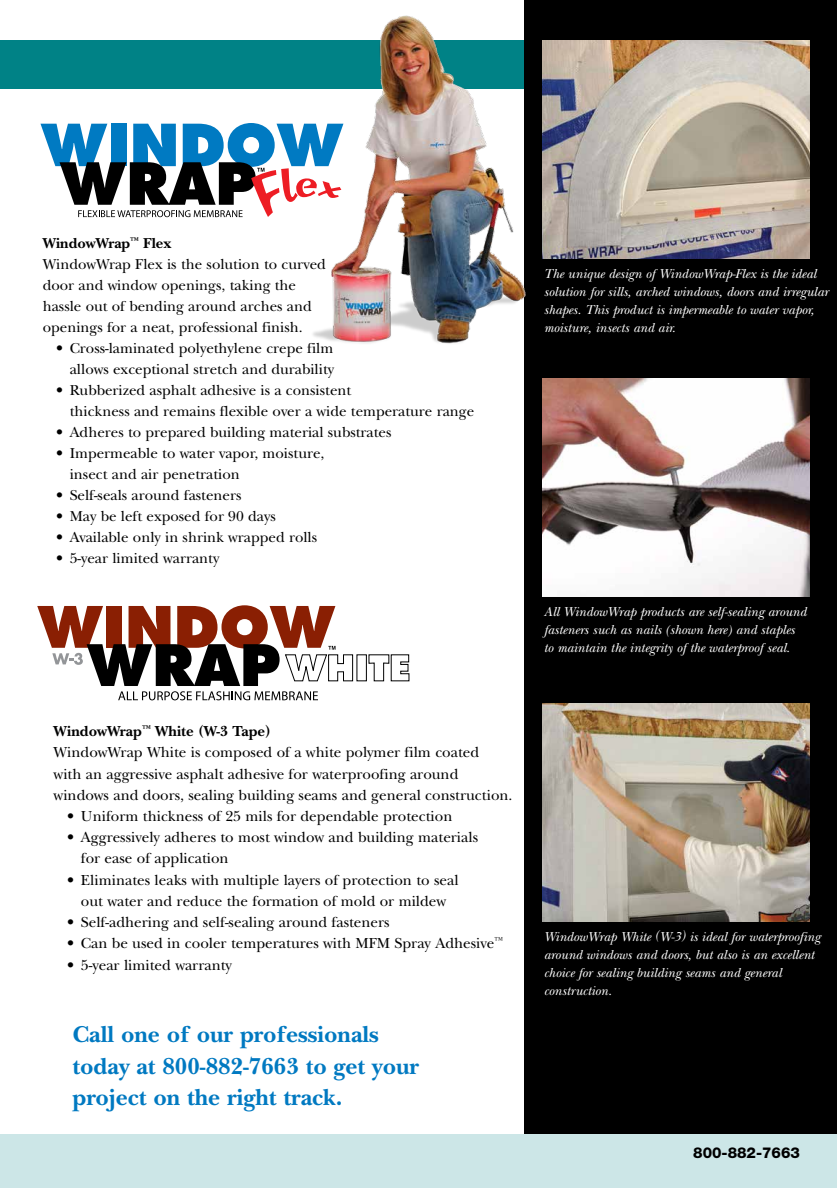
<style>
.page{position:relative;width:837px;height:1188px;background:#fff}
.page>*{position:absolute;margin:0;border:0;box-sizing:border-box;transform-origin:0 0}
.t1{font:700 24px/31.5px "New Baskerville";color:#0079c1}
.t2{font:15.15px/21.1px "New Baskerville";color:#000}
.t3{font:15px/21px "New Baskerville";color:#000}
.t4{font:800 15px "Helvetica Neue";color:#000}
.t5{font:italic 13.5px/18px "New Baskerville";color:#fff}
.s1{font-weight:700}
</style>
<div class="page">
<div style="left:0;top:40px;width:837px;height:49px;background:#008286"></div>
<div style="left:524px;top:0;width:313px;height:1188px;background:#000"></div>
<div style="left:0;top:1134px;width:837px;height:54px;background:#cce6e7"></div>
<svg style="left:41px;top:123px;width:256px;height:94px"></svg>
<img style="left:542px;top:40px;width:268px;height:219px">
<img style="left:542px;top:379px;width:268px;height:218px">
<img style="left:542px;top:704px;width:268px;height:218px">
<img style="left:297px;top:15px;width:229px;height:329px">
<div style="left:357px;top:655px;width:10px;height:26px;background:#fff;border:1px solid #000"></div>
<svg style="left:368px;top:654px;width:41px;height:27px"></svg>
<svg style="left:37px;top:605px;width:316px;height:95px"></svg>
<p class="t3" style="left:43px;top:233px;width:285px"><span class="s1">WindowWrap</span><sup>™</sup> <span class="s1">Flex<br></span>WindowWrap Flex is the solution to curved door and window openings, taking the hassle out of bending around arches and openings for a neat, professional finish.</p>
<p class="t3" style="left:56px;top:338px;width:279px;text-align:right">• Cross-laminated polyethylene crepe film allows exceptional stretch and durability</p>
<p class="t3" style="left:70px;top:380px;width:406px;text-indent:-13px">• Rubberized asphalt adhesive is a consistent<br>thickness and remains flexible over a wide temperature range</p>
<p class="t3" style="left:56px;top:422px;width:337px">• Adheres to prepared building material substrates</p>
<p class="t3" style="left:70px;top:443px;width:256px;text-indent:-13px">• Impermeable to water vapor, moisture, insect and air penetration</p>
<p class="t3" style="left:56px;top:485px;width:187px">• Self-seals around fasteners</p>
<p class="t3" style="left:56px;top:506px;width:221px">• May be left exposed for 90 days</p>
<p class="t3" style="left:56px;top:527px;width:262px">• Available only in shrink wrapped rolls</p>
<p class="t3" style="left:56px;top:548px;width:165px">• 5-year limited warranty</p>
<p class="t2" style="left:54px;top:721px;width:460px"><span class="s1">WindowWrap</span><sup>™</sup> <span class="s1">White (W-3 Tape)<br></span>WindowWrap White is composed of a white polymer film coated<br>with an aggressive asphalt adhesive for waterproofing around windows and doors, sealing building seams and general construction.</p>
<p class="t2" style="left:67px;top:806px;width:387px">• Uniform thickness of 25 mils for dependable protection</p>
<p class="t2" style="left:81px;top:827px;width:399px;text-indent:-14px">• Aggressively adheres to most window and building materials for ease of application</p>
<p class="t2" style="left:67px;top:869px;width:393px;text-align:center">• Eliminates leaks with multiple layers of protection to seal out water and reduce the formation of mold or mildew</p>
<p class="t2" style="left:67px;top:912px;width:324px">• Self-adhering and self-sealing around fasteners</p>
<p class="t2" style="left:67px;top:933px;width:437px">• Can be used in cooler temperatures with MFM Spray Adhesive<sup>™</sup></p>
<p class="t2" style="left:67px;top:954px;width:166px">• 5-year limited warranty</p>
<h1 class="t1" style="left:72px;top:1019px;width:348px">Call one of our professionals today at 800-882-7663 to get your project on the right track.</h1>
<p class="t5" style="left:544px;top:265px;width:286px">The unique design of WindowWrap-Flex is the ideal solution for sills, arched windows, doors and irregular shapes. This product is impermeable to water vapor, moisture, insects and air.</p>
<p class="t5" style="left:544px;top:603px;width:264px">All WindowWrap products are self-sealing around fasteners such as nails (shown here) and staples to maintain the integrity of the waterproof seal.</p>
<p class="t5" style="left:544px;top:928px;width:278px">WindowWrap White (W-3) is ideal for waterproofing around windows and doors, but also is an excellent choice for sealing building seams and general construction.</p>
<p class="t4" style="left:693px;top:1144px;width:108px">800-882-7663</p>
</div>
